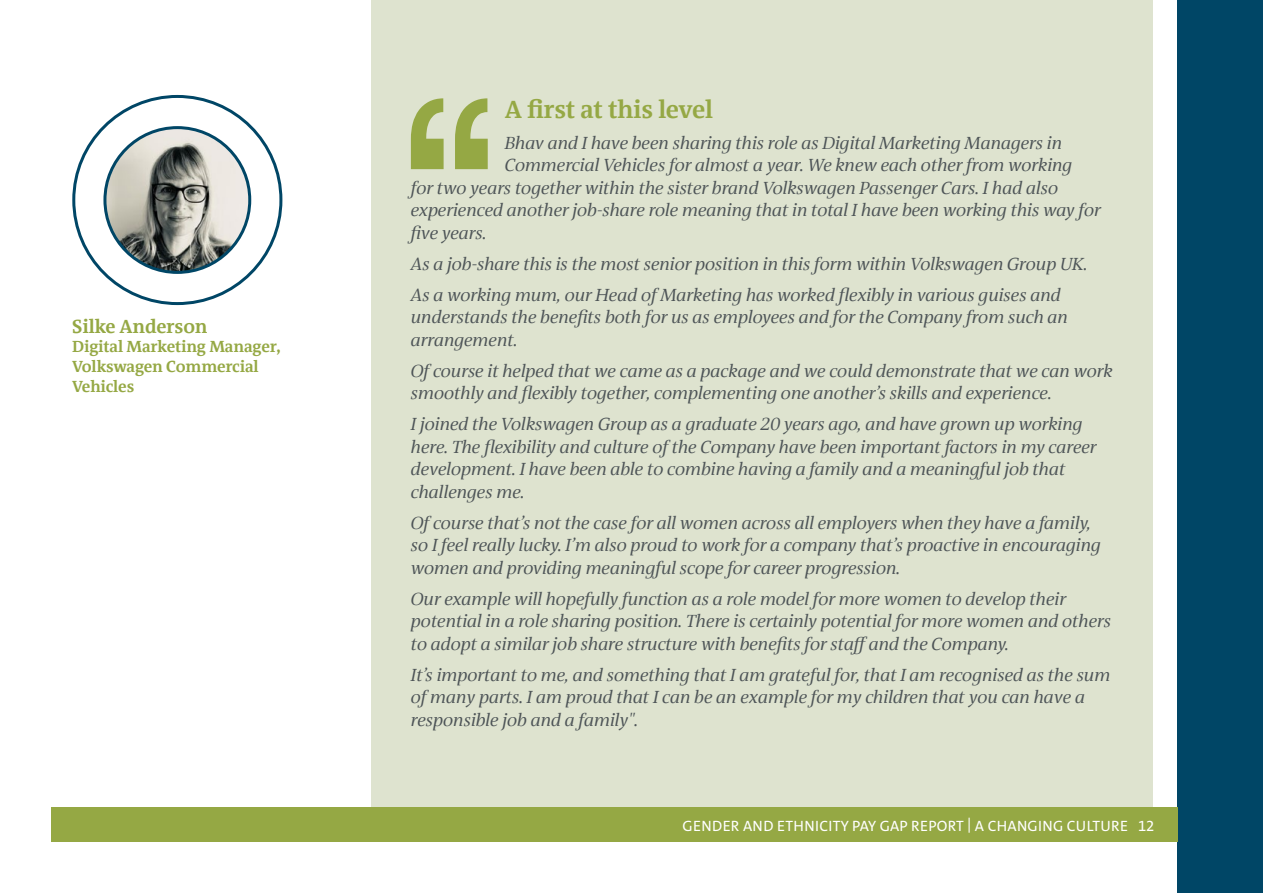
<style>
.page{position:relative;width:1263px;height:893px;background:#fff}
.page>*{position:absolute;margin:0;border:0;box-sizing:border-box;transform-origin:0 0}
.t1{font:700 25.5px "VWAG The Antiqua";letter-spacing:-.015em;color:#95a844}
.t2{font:700 19.5px "VWAG The Antiqua";letter-spacing:-.01em;color:#95a844}
.t3{font:italic 18px/22.5px "VWAG The Antiqua";letter-spacing:-.01em;color:#4c5356}
.t4{font:700 16.5px/19.8px "VWAG The Antiqua";letter-spacing:-.01em;color:#95a844}
.t5{font:15px "VWAG The Sans";letter-spacing:.02em;color:#fff}
</style>
<div class="page">
<div style="left:1178px;top:0;width:85px;height:893px;background:#004666"></div>
<div style="left:371px;top:0;width:781px;height:810px;background:#dee3cf"></div>
<div style="left:51px;top:808px;width:1127px;height:34px;background:#95a844"></div>
<img style="left:105px;top:128px;width:145px;height:144px;border-radius:72px">
<div style="left:103px;top:126px;width:148px;height:148px;border:3px solid #004666;border-radius:50%"></div>
<svg style="left:411px;top:98px;width:77px;height:71px"></svg>
<p class="t2" style="left:72px;top:313px;width:137px">Silke Anderson</p>
<p class="t4" style="left:72px;top:337px;width:210px">Digital Marketing Manager,<br>Volkswagen Commercial<br>Vehicles</p>
<h1 class="t1" style="left:505px;top:93px;width:210px">A first at this level</h1>
<p class="t3" style="left:505px;top:132px;width:559px">Bhav and I have been sharing this role as Digital Marketing Managers in</p>
<p class="t3" style="left:505px;top:154px;width:569px">Commercial Vehicles for almost a year. We knew each other from working</p>
<p class="t3" style="left:411px;top:177px;width:649px">for two years together within the sister brand Volkswagen Passenger Cars. I had also</p>
<p class="t3" style="left:411px;top:199px;width:691px">experienced another job-share role meaning that in total I have been working this way for</p>
<p class="t3" style="left:411px;top:222px;width:77px">five years.</p>
<p class="t3" style="left:411px;top:248px;width:678px;line-height:31px">As a job-share this is the most senior position in this form within Volkswagen Group UK.<br>As a working mum, our Head of Marketing has worked flexibly in various guises and</p>
<p class="t3" style="left:411px;top:306px;width:659px">understands the benefits both for us as employees and for the Company from such an arrangement.</p>
<p class="t3" style="left:411px;top:360px;width:703px">Of course it helped that we came as a package and we could demonstrate that we can work smoothly and flexibly together, complementing one another’s skills and experience.</p>
<p class="t3" style="left:411px;top:413px;width:687px">I joined the Volkswagen Group as a graduate 20 years ago, and have grown up working here. The flexibility and culture of the Company have been important factors in my career development. I have been able to combine having a family and a meaningful job that challenges me.</p>
<p class="t3" style="left:411px;top:512px;width:692px">Of course that’s not the case for all women across all employers when they have a family, so I feel really lucky. I’m also proud to work for a company that’s proactive in encouraging women and providing meaningful scope for career progression.</p>
<p class="t3" style="left:411px;top:588px;width:702px">Our example will hopefully function as a role model for more women to develop their potential in a role sharing position. There is certainly potential for more women and others to adopt a similar job share structure with benefits for staffand the Company.</p>
<p class="t3" style="left:411px;top:664px;width:701px">It’s important to me, and something that I am grateful for, that I am recognised as the sum of many parts. I am proud that I can be an example for my children that you can have a responsible job and a family".</p>
<p class="t5" style="left:682px;top:816px;width:473px">GENDER AND ETHNICITY PAY GAP REPORT | A CHANGING CULTURE 12</p>
</div>
